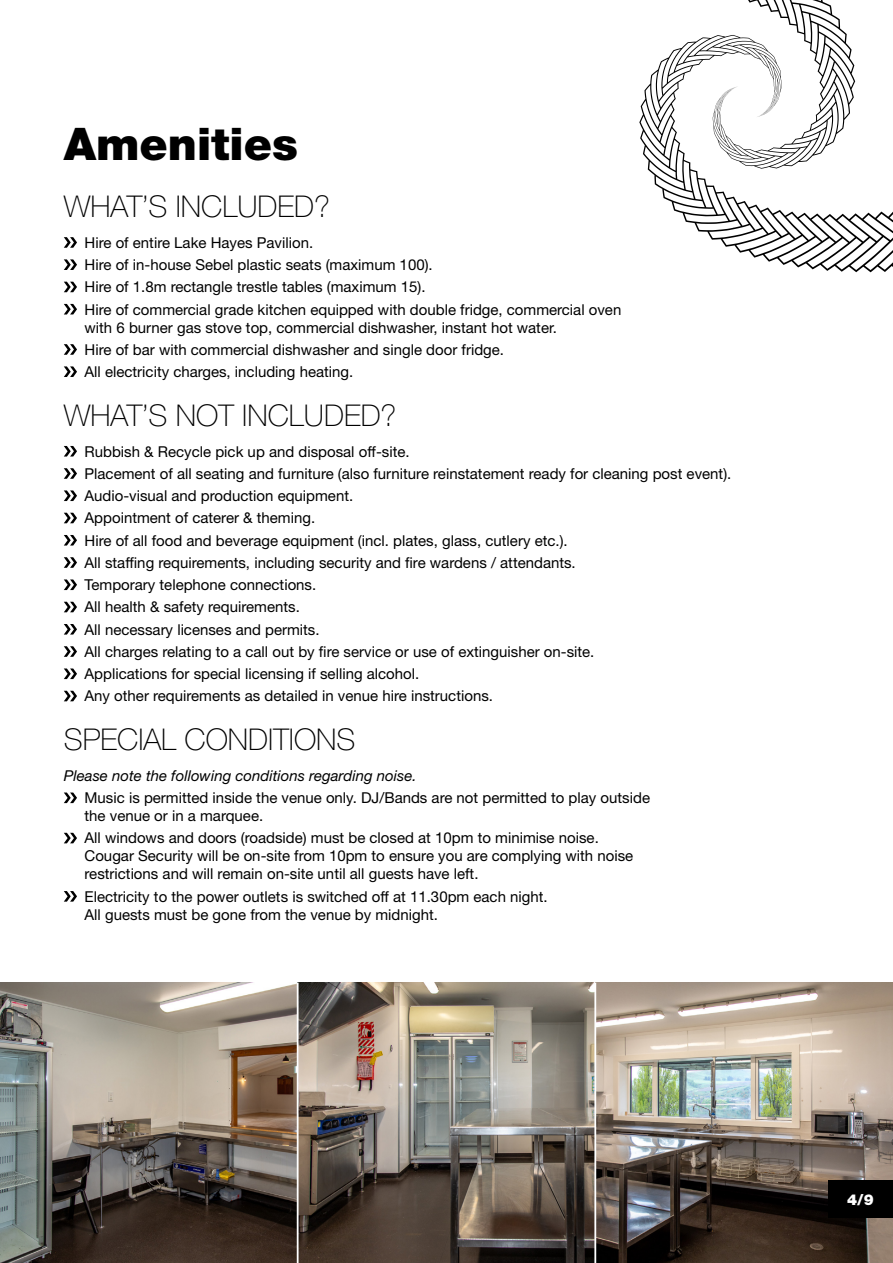
<style>
.page{position:relative;width:893px;height:1263px;background:#fff}
.page>*{position:absolute;margin:0;border:0;box-sizing:border-box;transform-origin:0 0}
.t1{font:900 45px "Helvetica Neue LT Std";color:#000}
.t2{font:100 30px "Helvetica Neue LT Std";color:#000}
.t3{font:15px/22.2px "Helvetica Neue LT Std";color:#000}
.t4{font:italic 15px "Helvetica Neue LT Std";color:#000}
.t5{font:900 15px "Helvetica Neue LT Std";color:#fff}
</style>
<div class="page">
<img style="left:0;top:983px;width:893px;height:280px">
<hr style="left:297px;top:983px;width:2px;height:280px;background:#fff">
<hr style="left:594px;top:983px;width:2px;height:280px;background:#fff">
<svg style="left:64px;top:237px;width:13px;height:11px"></svg>
<svg style="left:64px;top:259px;width:13px;height:11px"></svg>
<svg style="left:64px;top:282px;width:13px;height:10px"></svg>
<svg style="left:64px;top:304px;width:13px;height:10px"></svg>
<svg style="left:64px;top:344px;width:13px;height:11px"></svg>
<svg style="left:64px;top:366px;width:13px;height:11px"></svg>
<svg style="left:64px;top:446px;width:13px;height:10px"></svg>
<svg style="left:64px;top:468px;width:13px;height:11px"></svg>
<svg style="left:64px;top:490px;width:13px;height:11px"></svg>
<svg style="left:64px;top:513px;width:13px;height:10px"></svg>
<svg style="left:64px;top:535px;width:13px;height:10px"></svg>
<svg style="left:64px;top:557px;width:13px;height:11px"></svg>
<svg style="left:64px;top:579px;width:13px;height:11px"></svg>
<svg style="left:64px;top:602px;width:13px;height:10px"></svg>
<svg style="left:64px;top:624px;width:13px;height:10px"></svg>
<svg style="left:64px;top:646px;width:13px;height:11px"></svg>
<svg style="left:64px;top:668px;width:13px;height:11px"></svg>
<svg style="left:64px;top:691px;width:13px;height:10px"></svg>
<svg style="left:64px;top:792px;width:13px;height:11px"></svg>
<svg style="left:64px;top:833px;width:13px;height:10px"></svg>
<svg style="left:64px;top:891px;width:13px;height:11px"></svg>
<svg style="left:723px;top:81px;width:170px;height:191px"></svg>
<svg style="left:639px;top:0;width:216px;height:243px"></svg>
<div style="left:828px;top:1180px;width:65px;height:38px;background:#000"></div>
<h1 class="t1" style="left:64px;top:117px;width:236px">Amenities</h1>
<h2 class="t2" style="left:64px;top:189px;width:268px">WHAT’S INCLUDED?</h2>
<p class="t3" style="left:85px;top:231px;width:538px">Hire of entire Lake Hayes Pavilion.<br>Hire of in-house Sebel plastic seats (maximum 100).<br>Hire of 1.8m rectangle trestle tables (maximum 15).<br>Hire of commercial grade kitchen equipped with double fridge, commercial oven</p>
<p class="t3" style="left:85px;top:316px;width:474px">with 6 burner gas stove top, commercial dishwasher, instant hot water.<br>Hire of bar with commercial dishwasher and single door fridge.<br>All electricity charges, including heating.</p>
<h2 class="t2" style="left:64px;top:398px;width:334px">WHAT’S NOT INCLUDED?</h2>
<p class="t3" style="left:85px;top:440px;width:648px">Rubbish &amp; Recycle pick up and disposal off-site.<br>Placement of all seating and furniture (also furniture reinstatement ready for cleaning post event).<br>Audio-visual and production equipment.<br>Appointment of caterer &amp; theming.<br>Hire of all food and beverage equipment (incl. plates, glass, cutlery etc.).<br>All staffing requirements, including security and fire wardens / attendants.<br>Temporary telephone connections.<br>All health &amp; safety requirements.<br>All necessary licenses and permits.<br>All charges relating to a call out by fire service or use of extinguisher on-site.<br>Applications for special licensing if selling alcohol.<br>Any other requirements as detailed in venue hire instructions.</p>
<h2 class="t2" style="left:64px;top:722px;width:293px">SPECIAL CONDITIONS</h2>
<p class="t4" style="left:64px;top:766px;width:354px">Please note the following conditions regarding noise.</p>
<p class="t3" style="left:85px;top:788px;width:567px;line-height:18px">Music is permitted inside the venue only. DJ/Bands are not permitted to play outside the venue or in a marquee.</p>
<p class="t3" style="left:85px;top:829px;width:550px;line-height:18px">All windows and doors (roadside) must be closed at 10pm to minimise noise.<br>Cougar Security will be on-site from 10pm to ensure you are complying with noise restrictions and will remain on-site until all guests have left.</p>
<p class="t3" style="left:85px;top:887px;width:465px;line-height:18px">Electricity to the power outlets is switched off at 11.30pm each night.<br>All guests must be gone from the venue by midnight.</p>
<p class="t5" style="left:847px;top:1190px;width:28px">4/9</p>
</div>
